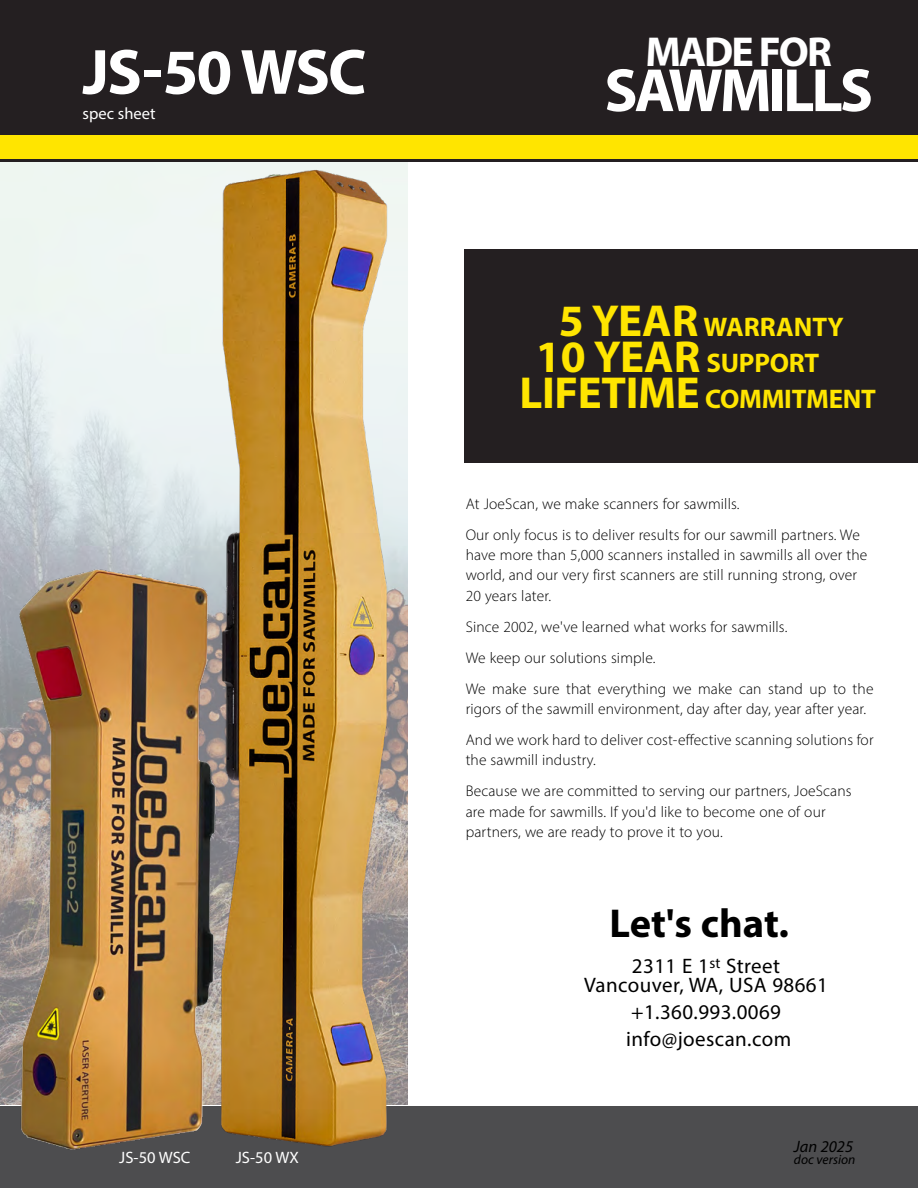
<style>
.page{position:relative;width:918px;height:1188px;background:#fff}
.page>*{position:absolute;margin:0;border:0;box-sizing:border-box;transform-origin:0 0}
.t1{font:700 64.5px "Myriad Pro";letter-spacing:-.03em;color:#fff}
.t2{font:700 61.5px "Myriad Pro";letter-spacing:-.05em;color:#fff}
.t3{font:700 42px "Myriad Pro";letter-spacing:-.05em;color:#fff}
.t4{font:700 40.5px "Myriad Pro";color:#000}
.t5{font:700 27px "Myriad Pro";letter-spacing:-.01em;color:#ffe500}
.t6{font:21px/19.5px "Myriad Pro";letter-spacing:.02em;color:#000;text-align:center}
.t7{font:16.5px "Myriad Pro";color:#fff}
.t8{font:italic 16.5px "Myriad Pro";color:#000}
.t9{font:300 15.45px/31px "Myriad Pro";letter-spacing:.01em;color:#000}
.t10{font:italic 13.5px "Myriad Pro";color:#000}
.s1{font-size:45px}
</style>
<div class="page">
<div style="left:464px;top:250px;width:454px;height:213px;background:#241f21"></div>
<svg style="left:0;top:162px;width:191px;height:943px;background:#dbe1e1"></svg>
<div style="left:0;top:1106px;width:918px;height:82px;background:#4d4d4f"></div>
<div style="left:0;top:0;width:918px;height:162px;background:#241f21"></div>
<div style="left:0;top:135px;width:918px;height:24px;background:#ffe500"></div>
<img style="left:18px;top:565px;width:173px;height:585px">
<img style="left:191px;top:162px;width:217px;height:985px">
<h1 class="t1" style="left:82px;top:30px;width:285px">JS-50 WSC</h1>
<p class="t7" style="left:82px;top:103px;width:75px">spec sheet</p>
<p class="t7" style="left:119px;top:1147px;width:73px">JS-50 WSC</p>
<p class="t7" style="left:236px;top:1147px;width:64px">JS-50 WX</p>
<h3 class="t3" style="left:646px;top:24px;width:188px">MADE FOR</h3>
<h2 class="t2" style="left:604px;top:50px;width:270px">SAWMILLS</h2>
<h3 class="t5" style="left:559px;top:310px;width:286px"><span class="s1">5 YEAR</span> WARRANTY</h3>
<h3 class="t5" style="left:536px;top:346px;width:285px"><span class="s1">10 YEAR</span> SUPPORT</h3>
<h3 class="t5" style="left:520px;top:382px;width:358px"><span class="s1">LIFETIME</span> COMMITMENT</h3>
<p class="t9" style="left:466px;top:488px;width:396px">At JoeScan, we make scanners for sawmills.<br>Our only focus is to deliver results for our sawmill partners. We</p>
<p class="t9" style="left:466px;top:545px;width:403px;line-height:20.2px">have more than 5,000 scanners installed in sawmills all over the world, and our very first scanners are still running strong, over<br>20 years later.</p>
<p class="t9" style="left:466px;top:611px;width:409px">Since 2002, we've learned what works for sawmills.<br>We keep our solutions simple.<br>We make sure that everything we make can stand up to the</p>
<p class="t9" style="left:466px;top:693px;width:409px">rigors of the sawmill environment, day after day, year after year.<br>And we work hard to deliver cost-effective scanning solutions for</p>
<p class="t9" style="left:466px;top:745px;width:387px">the sawmill industry.<br>Because we are committed to serving our partners, JoeScans</p>
<p class="t9" style="left:466px;top:801px;width:361px;line-height:20.2px">are made for sawmills. If you'd like to become one of our partners, we are ready to prove it to you.</p>
<h3 class="t4" style="left:610px;top:897px;width:181px">Let's chat.</h3>
<h3 class="t6" style="left:584px;top:955px;width:245px">2311 E 1<sup>st</sup> Street<br>Vancouver, WA, USA 98661</h3>
<h3 class="t6" style="left:626px;top:998px;width:167px;line-height:27px;text-align:left">+1.360.993.0069 info@joescan.com</h3>
<p class="t8" style="left:794px;top:1136px;width:61px">Jan 2025</p>
<p class="t10" style="left:794px;top:1151px;width:63px">doc version</p>
</div>
